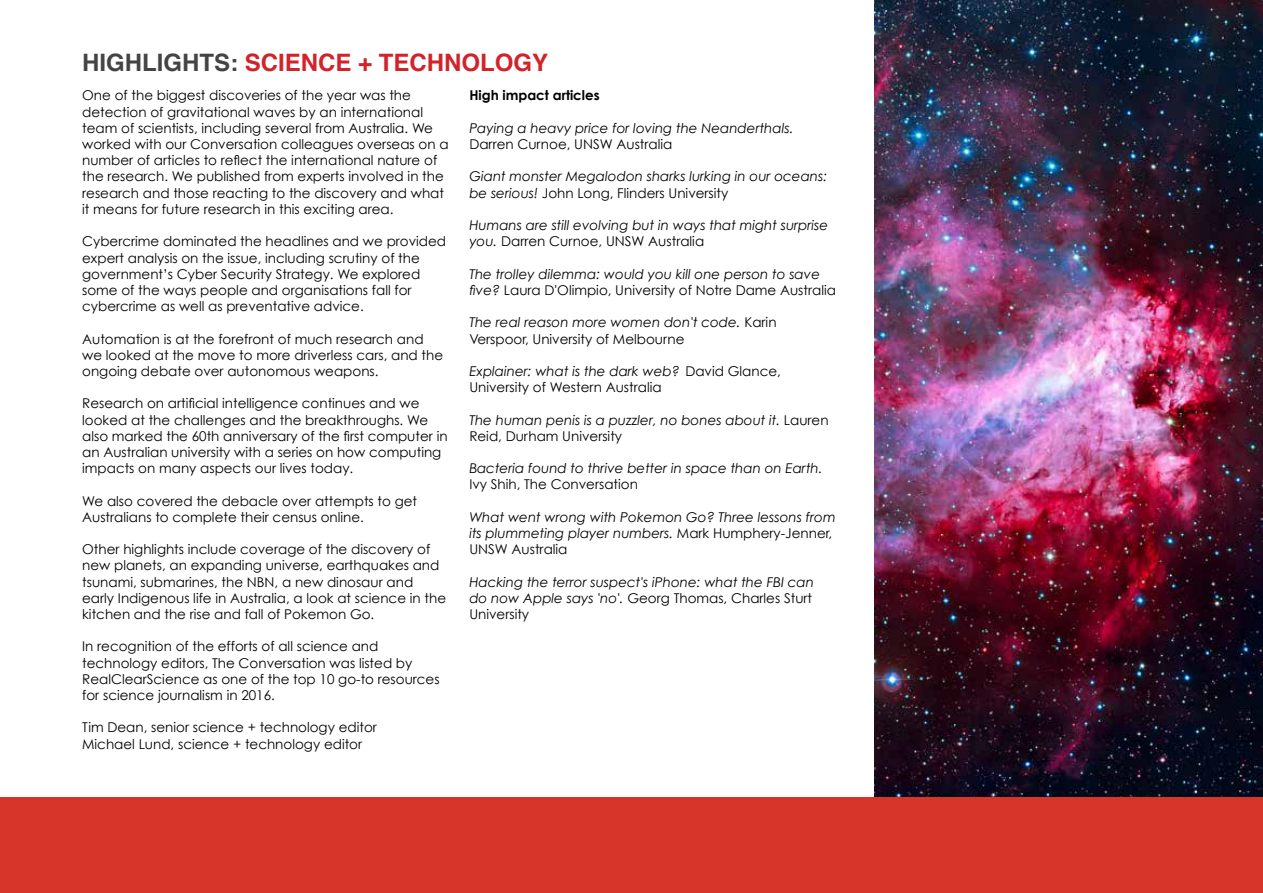
<style>
.page{position:relative;width:1263px;height:893px;background:#fff}
.page>*{position:absolute;margin:0;border:0;box-sizing:border-box;transform-origin:0 0}
.t1{font:700 24px "Helvetica";color:#d2232a}
.t2{font:13.5px/16.2px "Century Gothic";color:#000}
.t3{font:italic 13.5px/16.2px "Century Gothic";color:#000}
.t4{font:700 13.5px "Century Gothic";color:#000}
.s1{color:#444}
.s2{font-style:normal}
.s3{font-style:italic}
</style>
<div class="page">
<img style="left:875px;top:0;width:388px;height:797px">
<div style="left:0;top:797px;width:1263px;height:96px;background:#d8352a"></div>
<h1 class="t1" style="left:82px;top:44px;width:468px"><span class="s1">HIGHLIGHTS:</span> SCIENCE + TECHNOLOGY</h1>
<p class="t2" style="left:82px;top:87px;width:368px">One of the biggest discoveries of the year was the detection of gravitational waves by an international team of scientists, including several from Australia. We worked with our Conversation colleagues overseas on a number of articles to reflect the international nature of the research. We published from experts involved in the research and those reacting to the discovery and what it means for future research in this exciting area.</p>
<p class="t2" style="left:82px;top:233px;width:365px">Cybercrime dominated the headlines and we provided expert analysis on the issue, including scrutiny of the government’s Cyber Security Strategy. We explored some of the ways people and organisations fall for cybercrime as well as preventative advice.</p>
<p class="t2" style="left:82px;top:330px;width:362px">Automation is at the forefront of much research and we looked at the move to more driverless cars, and the ongoing debate over autonomous weapons.</p>
<p class="t2" style="left:82px;top:395px;width:367px">Research on artificial intelligence continues and we looked at the challenges and the breakthroughs. We also marked the 60th anniversary of the first computer in an Australian university with a series on how computing impacts on many aspects our lives today.</p>
<p class="t2" style="left:82px;top:492px;width:336px">We also covered the debacle over attempts to get<br>Australians to complete their census online.</p>
<p class="t2" style="left:82px;top:541px;width:365px">Other highlights include coverage of the discovery of new planets, an expanding universe, earthquakes and tsunami, submarines, the NBN, a new dinosaur and early Indigenous life in Australia, a look at science in the kitchen and the rise and fall of Pokemon Go.</p>
<p class="t2" style="left:82px;top:638px;width:359px">In recognition of the efforts of all science and technology editors, The Conversation was listed by RealClearScience as one of the top 10 go-to resources for science journalism in 2016.</p>
<p class="t2" style="left:82px;top:719px;width:296px">Tim Dean, senior science + technology editor<br>Michael Lund, science + technology editor</p>
<p class="t4" style="left:469px;top:87px;width:132px">High impact articles</p>
<p class="t3" style="left:469px;top:120px;width:326px">Paying a heavy price for loving the Neanderthals.</p>
<p class="t2" style="left:469px;top:136px;width:205px">Darren Curnoe, UNSW Australia</p>
<p class="t3" style="left:469px;top:168px;width:359px">Giant monster Megalodon sharks lurking in our oceans: be serious! <span class="s2">John Long, Flinders University</span></p>
<p class="t3" style="left:469px;top:217px;width:360px">Humans are still evolving but in ways that might surprise you. <span class="s2">Darren Curnoe, UNSW Australia</span></p>
<p class="t3" style="left:469px;top:266px;width:368px">The trolley dilemma: would you kill one person to save five? <span class="s2">Laura D'Olimpio, University of Notre Dame Australia</span></p>
<p class="t2" style="left:469px;top:314px;width:309px"><span class="s3">The real reason more women don't code.</span> Karin<br>Verspoor, University of Melbourne</p>
<p class="t2" style="left:469px;top:363px;width:313px"><span class="s3">Explainer: what is the dark web?</span> David Glance,<br>University of Western Australia</p>
<p class="t3" style="left:469px;top:411px;width:361px">The human penis is a puzzler, no bones about it. <span class="s2">Lauren<br>Reid, Durham University</span></p>
<p class="t3" style="left:469px;top:460px;width:355px">Bacteria found to thrive better in space than on Earth.</p>
<p class="t2" style="left:469px;top:476px;width:170px">Ivy Shih, The Conversation</p>
<p class="t3" style="left:469px;top:509px;width:368px">What went wrong with Pokemon Go? Three lessons from its plummeting player numbers. <span class="s2">Mark Humphery-Jenner,<br>UNSW Australia</span></p>
<p class="t3" style="left:469px;top:573px;width:346px">Hacking the terror suspect's iPhone: what the FBI can do now Apple says 'no'. <span class="s2">Georg Thomas, Charles Sturt<br>University</span></p>
</div>
